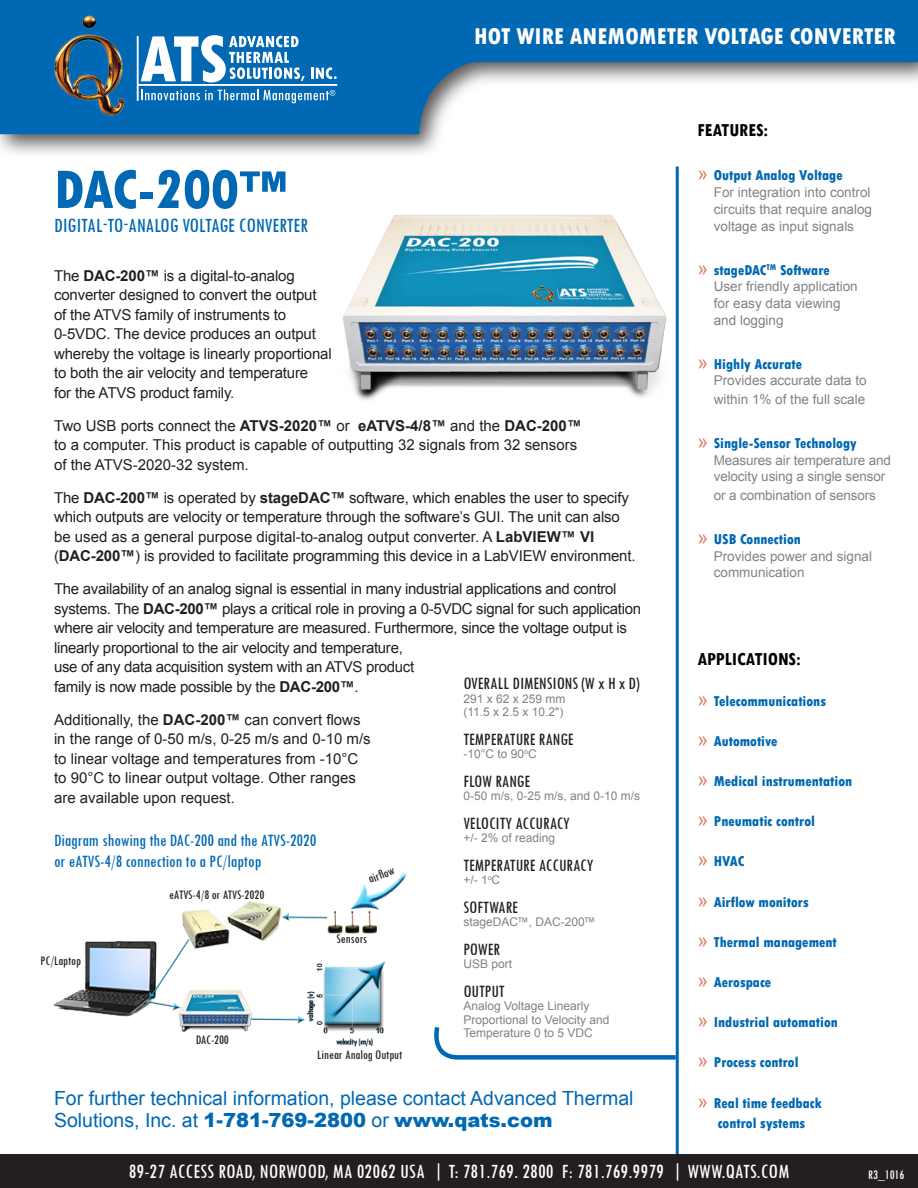
<style>
.page{position:relative;width:918px;height:1188px;background:#fff}
.page>*{position:absolute;margin:0;border:0;box-sizing:border-box;transform-origin:0 0}
.t1{font:800 condensed 57px "Tw Cen";letter-spacing:-.01em;color:#0168b3}
.t2{font:800 condensed 51px "Tw Cen";color:#0168b3}
.t3{font:800 condensed 24px "Tw Cen";color:#fff}
.t4{font:condensed 21px "Tw Cen";letter-spacing:.01em;color:#fff}
.t5{font:condensed 21px "Tw Cen";color:#0168b3}
.t6{font:19.5px/22.5px "Arial";color:#0168b3}
.t7{font:700 condensed 19.5px "Tw Cen";color:#000}
.t8{font:condensed 18px "Tw Cen";color:#231f20}
.t9{font:condensed 18px/21px "Tw Cen";color:#0168b3}
.body_text{font:15px/19.5px "Arial";letter-spacing:-.01em;color:#231f20}
.t10{font:800 condensed 15px/20px "Tw Cen";color:#0168b3;text-align:center}
.t11{font:13.5px/16.6px "Arial";color:#808285}
.t12{font:condensed 13.5px "Tw Cen";color:#231f20}
.t13{font:condensed 13.5px "Tw Cen";color:#fff}
.t14{font:12px/13.5px "Arial";color:#808285}
.s1{font-family:"Arial";font-weight:400;font-stretch:normal;font-size:19.5px;color:#e18066}
.s2{font-weight:700}
.s3{font-weight:900}
</style>
<div class="page">
<img style="left:53px;top:872px;width:354px;height:175px">
<hr style="left:676px;top:166px;width:3px;height:1022px;background:#0168b3">
<div style="left:0;top:1155px;width:918px;height:33px;background:#231f20"></div>
<svg style="left:434px;top:1023px;width:245px;height:39px"></svg>
<img style="left:0;top:134px;width:439px;height:20px">
<svg style="left:0;top:0;width:918px;height:134px;fill:#0168b3"></svg>
<svg style="left:141px;top:35px;width:164px;height:48px"></svg>
<svg style="left:311px;top:67px;width:26px;height:12px"></svg>
<svg style="left:141px;top:89px;width:194px;height:14px;background:#3d8cc5"></svg>
<hr style="left:138px;top:84px;width:199px;height:2px;background:#fff">
<hr style="left:137px;top:36px;width:2px;height:65px;background:#fff">
<img style="left:50px;top:13px;width:82px;height:104px">
<img style="left:342px;top:203px;width:337px;height:212px">
<p class="t3" style="left:474px;top:22px;width:423px">HOT WIRE ANEMOMETER VOLTAGE CONVERTER</p>
<p class="t7" style="left:698px;top:118px;width:72px">FEATURES:</p>
<p class="t10" style="left:698px;top:166px;width:147px"><span class="s1">»</span> Output Analog Voltage</p>
<p class="t11" style="left:714px;top:184px;width:160px;text-align:justify">For integration into control circuits that require analog voltage as input signals</p>
<p class="t10" style="left:698px;top:260px;width:134px"><span class="s1">»</span> stageDAC<sup>TM</sup> Software</p>
<p class="t11" style="left:714px;top:278px;width:146px">User friendly application for easy data viewing and logging</p>
<p class="t10" style="left:698px;top:354px;width:106px"><span class="s1">»</span> Highly Accurate</p>
<p class="t11" style="left:714px;top:372px;width:155px;line-height:18.5px">Provides accurate data to within 1% of the full scale</p>
<p class="t10" style="left:698px;top:433px;width:161px"><span class="s1">»</span> Single-Sensor Technology</p>
<p class="t11" style="left:714px;top:452px;width:179px">Measures air temperature and velocity using a single sensor</p>
<p class="t11" style="left:714px;top:487px;width:164px">or a combination of sensors</p>
<p class="t10" style="left:698px;top:529px;width:105px"><span class="s1">»</span> USB Connection</p>
<p class="t11" style="left:714px;top:548px;width:160px">Provides power and signal communication</p>
<p class="t1" style="left:54px;top:156px;width:186px">DAC-200</p>
<p class="t5" style="left:54px;top:213px;width:256px">DIGITAL-TO-ANALOG VOLTAGE CONVERTER</p>
<p class="t2" style="left:239px;top:161px;width:50px">™</p>
<p class="body_text" style="left:54px;top:266px;width:279px">The <span class="s2">DAC-200™</span> is a digital-to-analog converter designed to convert the output of the ATVS family of instruments to 0-5VDC. The device produces an output whereby the voltage is linearly proportional to both the air velocity and temperature<br>for the ATVS product family.</p>
<p class="body_text" style="left:54px;top:416px;width:529px">Two USB ports connect the <span class="s2">ATVS-2020™</span> or <span class="s2">eATVS-4/8™</span> and the <span class="s2">DAC-200™ </span>to a computer. This product is capable of outputting 32 signals from 32 sensors of the ATVS-2020-32 system.</p>
<p class="body_text" style="left:54px;top:488px;width:583px">The <span class="s2">DAC-200™</span> is operated by <span class="s2">stageDAC™</span> software, which enables the user to specify which outputs are velocity or temperature through the software’s GUI. The unit can also be used as a general purpose digital-to-analog output converter. A <span class="s2">LabVIEW™ VI </span>(<span class="s2">DAC-200™</span>) is provided to facilitate programming this device in a LabVIEW environment.</p>
<p class="body_text" style="left:54px;top:580px;width:589px">The availability of an analog signal is essential in many industrial applications and control systems. The <span class="s2">DAC-200™</span> plays a critical role in proving a 0-5VDC signal for such application where air velocity and temperature are measured. Furthermore, since the voltage output is linearly proportional to the air velocity and temperature,<br>use of any data acquisition system with an ATVS product<br>family is now made possible by the <span class="s2">DAC-200™</span>.</p>
<p class="body_text" style="left:54px;top:710px;width:318px">Additionally, the <span class="s2">DAC-200™</span> can convert flows in the range of 0-50 m/s, 0-25 m/s and 0-10 m/s to linear voltage and temperatures from -10°C to 90°C to linear output voltage. Other ranges are available upon request.</p>
<p class="t7" style="left:698px;top:647px;width:105px">APPLICATIONS:</p>
<p class="t10" style="left:698px;top:691px;width:130px"><span class="s1">»</span> Telecommunications</p>
<p class="t10" style="left:698px;top:731px;width:82px"><span class="s1">»</span> Automotive</p>
<p class="t10" style="left:698px;top:771px;width:156px"><span class="s1">»</span> Medical instrumentation</p>
<p class="t10" style="left:698px;top:811px;width:119px"><span class="s1">»</span> Pneumatic control</p>
<p class="t10" style="left:698px;top:852px;width:48px"><span class="s1">»</span> HVAC</p>
<p class="t10" style="left:698px;top:892px;width:113px"><span class="s1">»</span> Airflow monitors</p>
<p class="t10" style="left:698px;top:932px;width:141px"><span class="s1">»</span> Thermal management</p>
<p class="t10" style="left:698px;top:972px;width:75px"><span class="s1">»</span> Aerospace</p>
<p class="t10" style="left:698px;top:1012px;width:142px"><span class="s1">»</span> Industrial automation</p>
<p class="t10" style="left:698px;top:1053px;width:103px"><span class="s1">»</span> Process control</p>
<p class="t10" style="left:698px;top:1093px;width:126px"><span class="s1">»</span> Real time feedback control systems</p>
<p class="t8" style="left:463px;top:673px;width:178px">OVERALL DIMENSIONS (W x H x D)</p>
<p class="t14" style="left:463px;top:692px;width:104px">291 x 62 x 259 mm (11.5 x 2.5 x 10.2")</p>
<p class="t8" style="left:463px;top:728px;width:112px">TEMPERATURE RANGE</p>
<p class="t14" style="left:463px;top:747px;width:75px">-10°C to 90<sup>o</sup>C</p>
<p class="t8" style="left:463px;top:770px;width:68px">FLOW RANGE</p>
<p class="t14" style="left:463px;top:789px;width:178px">0-50 m/s, 0-25 m/s, and 0-10 m/s</p>
<p class="t8" style="left:463px;top:812px;width:108px">VELOCITY ACCURACY</p>
<p class="t14" style="left:463px;top:831px;width:93px">+/- 2% of reading</p>
<p class="t8" style="left:463px;top:854px;width:132px">TEMPERATURE ACCURACY</p>
<p class="t14" style="left:463px;top:873px;width:38px">+/- 1<sup>o</sup>C</p>
<p class="t8" style="left:463px;top:896px;width:56px">SOFTWARE</p>
<p class="t14" style="left:463px;top:915px;width:134px">stageDAC™, DAC-200™</p>
<p class="t8" style="left:463px;top:938px;width:38px">POWER</p>
<p class="t14" style="left:463px;top:957px;width:50px">USB port</p>
<p class="t8" style="left:463px;top:980px;width:43px">OUTPUT</p>
<p class="t14" style="left:463px;top:999px;width:148px">Analog Voltage Linearly<br>Proportional to Velocity and<br>Temperature 0 to 5 VDC</p>
<p class="t9" style="left:54px;top:829px;width:264px">Diagram showing the DAC-200 and the ATVS-2020 or eATVS-4/8 connection to a PC/laptop</p>
<p class="t12" style="left:366px;top:872px;width:29px;rotate:-21deg">airflow</p>
<p class="t12" style="left:169px;top:887px;width:97px">eATVS-4/8 or ATVS-2020</p>
<p class="t12" style="left:336px;top:931px;width:32px">Sensors</p>
<p class="t12" style="left:40px;top:953px;width:42px">PC/Laptop</p>
<p class="t12" style="left:196px;top:1031px;width:35px">DAC-200</p>
<p class="t12" style="left:317px;top:1046px;width:87px">Linear Analog Output</p>
<p class="t6" style="left:54px;top:1087px;width:581px">For further technical information, please contact Advanced Thermal<br>Solutions, Inc. at <span class="s3">1-781-769-2800</span> or <span class="s3">www.qats.com</span></p>
<p class="t4" style="left:129px;top:1159px;width:662px">89-27 ACCESS ROAD, NORWOOD, MA 02062 USA | T: 781.769. 2800 F: 781.769.9979 | WWW.QATS.COM</p>
<p class="t13" style="left:868px;top:1166px;width:38px">R3_1016</p>
</div>
